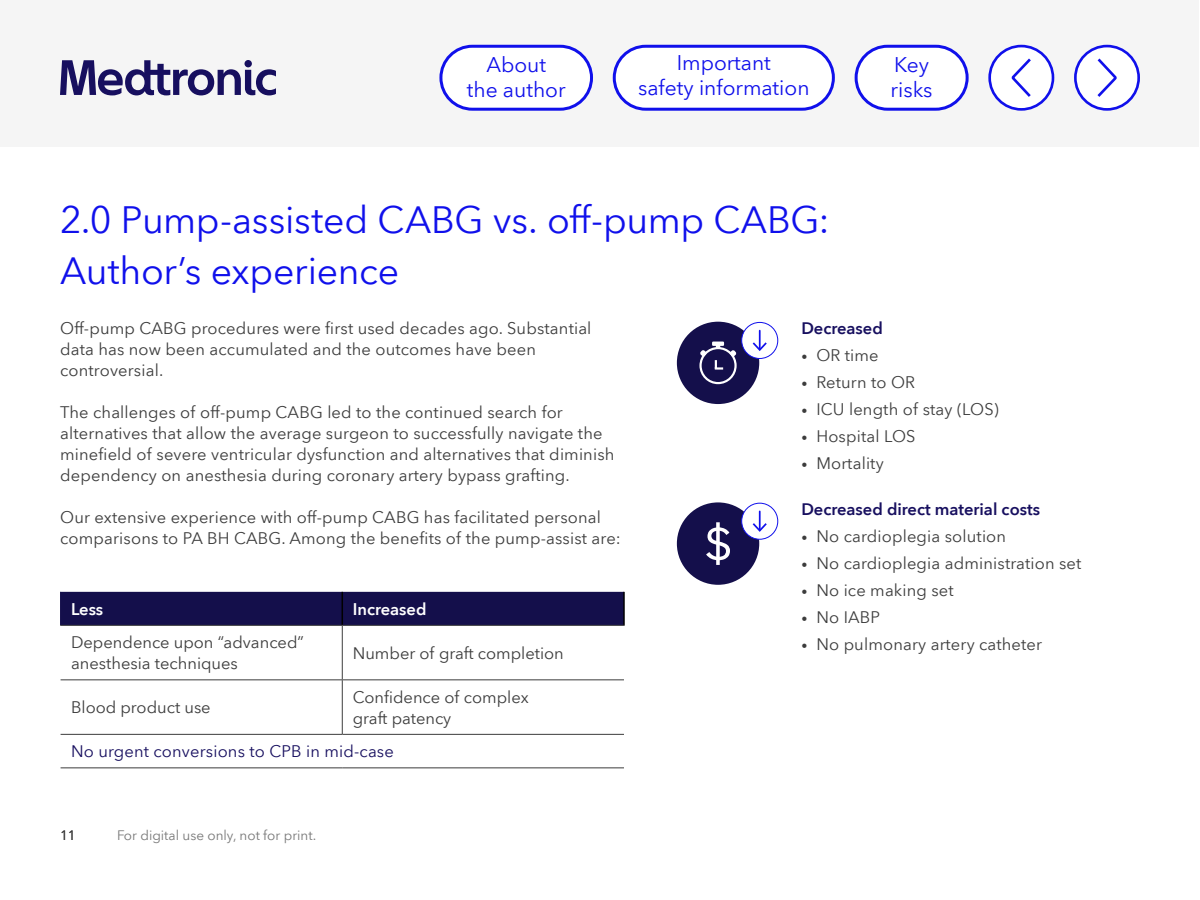
<style>
.page{position:relative;width:1200px;height:900px;background:#fff}
.page>*{position:absolute;margin:0;border:0;box-sizing:border-box;transform-origin:0 0}
.t1{font:37.5px/51px "Avenir Next World";letter-spacing:-.01em;color:#1010eb}
.t2{font:21px/25.2px "Avenir Next World";color:#1010eb;text-align:center}
.t3{font:16.5px/21px "Avenir Next World";letter-spacing:.01em;color:#3c3c3c}
.t4{font:600 16.5px "Avenir Next World";color:#170f5f}
.t5{font:16.5px "Avenir Next World";letter-spacing:.01em;color:#170f5f}
.t6{font:600 16.5px "Avenir Next World";color:#fff}
.t7{font:13.5px "Avenir Next World";color:#777}
.t8{font:13.5px "Avenir Next World";color:#3c3c3c}
.s1{font-size:12px}
</style>
<div class="page">
<div style="left:1px;top:0;width:1198px;height:147px;background:#f5f5f5"></div>
<svg style="left:60px;top:60px;width:216px;height:35px"></svg>
<div style="left:856px;top:46px;width:111px;height:63px;background:#fff;border-radius:31px"></div>
<div style="left:855px;top:45px;width:114px;height:66px;border:3px solid #1010eb;border-radius:31px"></div>
<div style="left:614px;top:46px;width:219px;height:63px;background:#fff;border-radius:31px"></div>
<div style="left:613px;top:45px;width:222px;height:66px;border:3px solid #1010eb;border-radius:31px"></div>
<div style="left:441px;top:46px;width:151px;height:63px;background:#fff;border-radius:31px"></div>
<div style="left:439px;top:45px;width:154px;height:66px;border:3px solid #1010eb;border-radius:31px"></div>
<div style="left:990px;top:46px;width:63px;height:63px;background:#fff;border-radius:50%"></div>
<div style="left:988px;top:45px;width:66px;height:66px;border:3px solid #1010eb;border-radius:50%"></div>
<div style="left:1075px;top:46px;width:64px;height:63px;background:#fff;border-radius:50%"></div>
<div style="left:1074px;top:45px;width:66px;height:66px;border:3px solid #1010eb;border-radius:50%"></div>
<svg style="left:1097px;top:58px;width:20px;height:39px"></svg>
<svg style="left:1011px;top:58px;width:20px;height:39px"></svg>
<div style="left:61px;top:592px;width:562px;height:33px;background:#140f4b"></div>
<hr style="left:342px;top:592px;width:1px;height:33px;background:#000">
<hr style="left:623px;top:592px;width:2px;height:33px;background:#000">
<hr style="left:60px;top:625px;width:282px;height:1px;background:#3c3c3c">
<hr style="left:342px;top:625px;width:283px;height:1px;background:#3c3c3c">
<hr style="left:61px;top:679px;width:281px;height:1px;background:#3c3c3c">
<hr style="left:342px;top:679px;width:282px;height:1px;background:#3c3c3c">
<hr style="left:61px;top:734px;width:281px;height:1px;background:#3c3c3c">
<hr style="left:342px;top:734px;width:282px;height:1px;background:#3c3c3c">
<hr style="left:61px;top:767px;width:281px;height:1px;background:#3c3c3c">
<hr style="left:342px;top:767px;width:282px;height:1px;background:#3c3c3c">
<hr style="left:60px;top:592px;width:1px;height:33px;background:#140f4b">
<hr style="left:342px;top:626px;width:1px;height:53px;background:#3c3c3c">
<hr style="left:342px;top:680px;width:1px;height:54px;background:#3c3c3c">
<div style="left:677px;top:322px;width:82px;height:82px;background:#140f4b;border-radius:50%"></div>
<div style="left:699px;top:347px;width:38px;height:37px;border:2px solid #fff;border-radius:50%"></div>
<svg style="left:699px;top:343px;width:38px;height:27px"></svg>
<div style="left:712px;top:342px;width:12px;height:4px;border:2px solid #fff"></div>
<div style="left:742px;top:322px;width:36px;height:36px;background:#fff;border-radius:50%"></div>
<div style="left:741px;top:322px;width:37px;height:37px;border:1px solid #1010eb;border-radius:50%"></div>
<svg style="left:753px;top:331px;width:14px;height:20px"></svg>
<div style="left:677px;top:502px;width:82px;height:83px;background:#140f4b;border-radius:50%"></div>
<div style="left:742px;top:503px;width:36px;height:36px;background:#fff;border-radius:50%"></div>
<div style="left:741px;top:503px;width:37px;height:37px;border:1px solid #1010eb;border-radius:50%"></div>
<svg style="left:753px;top:511px;width:14px;height:21px"></svg>
<svg style="left:716px;top:522px;width:4px;height:43px"></svg>
<svg style="left:706px;top:527px;width:24px;height:33px"></svg>
<p class="t2" style="left:467px;top:52px;width:100px">About<br>the author</p>
<p class="t2" style="left:638px;top:50px;width:173px">Important<br>safety information</p>
<p class="t2" style="left:891px;top:52px;width:44px;text-align:left">Key risks</p>
<h1 class="t1" style="left:60px;top:195px;width:771px">2.0 Pump-assisted CABG vs. off-pump CABG:<br>Author’s experience</h1>
<p class="t3" style="left:60px;top:318px;width:533px">Off-pump CABG procedures were first used decades ago. Substantial data has now been accumulated and the outcomes have been controversial.</p>
<p class="t3" style="left:60px;top:402px;width:556px">The challenges of off-pump CABG led to the continued search for alternatives that allow the average surgeon to successfully navigate the minefield of severe ventricular dysfunction and alternatives that diminish dependency on anesthesia during coronary artery bypass grafting.</p>
<p class="t3" style="left:60px;top:507px;width:562px">Our extensive experience with off-pump CABG has facilitated personal comparisons to PA BH CABG. Among the benefits of the pump-assist are:</p>
<p class="t4" style="left:801px;top:319px;width:83px">Decreased</p>
<p class="t3" style="left:801px;top:345px;width:79px"><span class="s1">•</span> OR time</p>
<p class="t3" style="left:801px;top:372px;width:115px"><span class="s1">•</span> Return to OR</p>
<p class="t3" style="left:801px;top:399px;width:199px"><span class="s1">•</span> ICU length of stay (LOS)</p>
<p class="t3" style="left:801px;top:426px;width:116px"><span class="s1">•</span> Hospital LOS</p>
<p class="t3" style="left:801px;top:453px;width:84px"><span class="s1">•</span> Mortality</p>
<p class="t4" style="left:801px;top:500px;width:240px">Decreased direct material costs</p>
<p class="t3" style="left:801px;top:526px;width:206px"><span class="s1">•</span> No cardioplegia solution</p>
<p class="t3" style="left:801px;top:553px;width:282px"><span class="s1">•</span> No cardioplegia administration set</p>
<p class="t3" style="left:801px;top:580px;width:154px"><span class="s1">•</span> No ice making set</p>
<p class="t3" style="left:801px;top:607px;width:80px"><span class="s1">•</span> No IABP</p>
<p class="t3" style="left:801px;top:634px;width:242px"><span class="s1">•</span> No pulmonary artery catheter</p>
<p class="t6" style="left:71px;top:599px;width:34px">Less</p>
<p class="t6" style="left:353px;top:599px;width:75px">Increased</p>
<p class="t3" style="left:71px;top:632px;width:234px">Dependence upon “advanced” anesthesia techniques</p>
<p class="t3" style="left:353px;top:643px;width:213px">Number of graft completion</p>
<p class="t3" style="left:71px;top:697px;width:141px">Blood product use</p>
<p class="t3" style="left:353px;top:687px;width:177px">Confidence of complex graft patency</p>
<p class="t5" style="left:71px;top:738px;width:324px">No urgent conversions to CPB in mid-case</p>
<p class="t8" style="left:60px;top:824px;width:17px">11</p>
<p class="t7" style="left:117px;top:824px;width:201px">For digital use only, not for print.</p>
</div>
